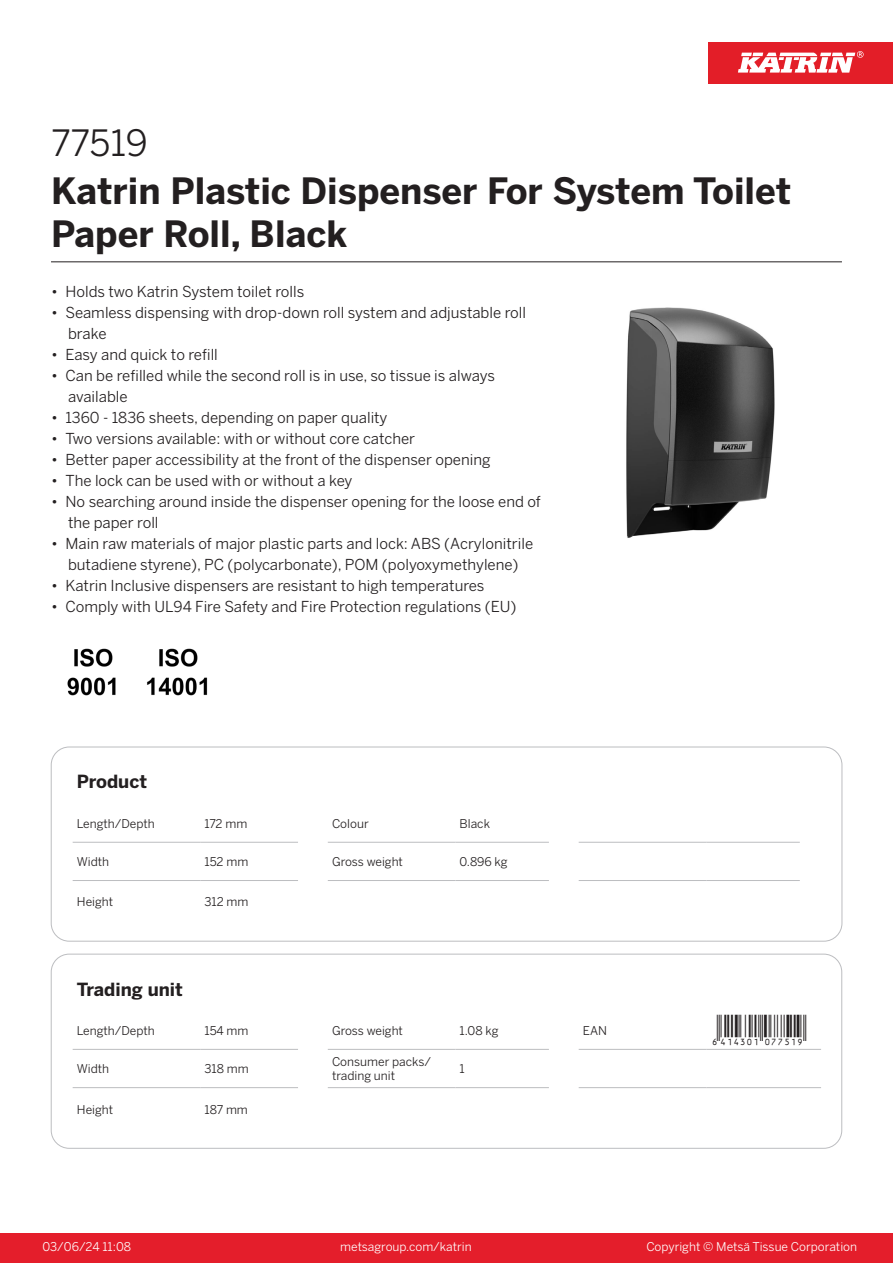
<style>
.page{position:relative;width:893px;height:1263px;background:#fff}
.page>*{position:absolute;margin:0;border:0;box-sizing:border-box;transform-origin:0 0}
.Product_Name{font:700 36px/43.2px "Benton Sans";color:#231f20}
.External_material_co{font:36px "Benton Sans";letter-spacing:-.005em;color:#231f20}
.T_EAN{font:30px "Viisas EAN Matala";color:#231f20}
.T_TableHeader{font:700 18px "Benton Sans";color:#231f20}
.MarketingBullets{font:15px/21px "Benton Sans";color:#231f20}
.T_TableBody{font:12px/14.4px "Benton Sans";color:#231f20}
.t1{font:12px "Benton Sans";color:#fff}
</style>
<div class="page">
<div style="left:0;top:1233px;width:893px;height:30px;background:#e41e2b"></div>
<div style="left:708px;top:43px;width:185px;height:41px;background:#e31e28"></div>
<svg style="left:738px;top:51px;width:126px;height:22px"></svg>
<hr style="left:73px;top:842px;width:127px;height:1px;background:#bcbdc0">
<hr style="left:200px;top:842px;width:98px;height:1px;background:#bcbdc0">
<hr style="left:328px;top:842px;width:127px;height:1px;background:#bcbdc0">
<hr style="left:455px;top:842px;width:94px;height:1px;background:#bcbdc0">
<hr style="left:579px;top:842px;width:127px;height:1px;background:#bcbdc0">
<hr style="left:706px;top:842px;width:94px;height:1px;background:#bcbdc0">
<hr style="left:73px;top:880px;width:127px;height:1px;background:#bcbdc0">
<hr style="left:200px;top:880px;width:98px;height:1px;background:#bcbdc0">
<hr style="left:328px;top:880px;width:127px;height:1px;background:#bcbdc0">
<hr style="left:455px;top:880px;width:94px;height:1px;background:#bcbdc0">
<hr style="left:579px;top:880px;width:127px;height:1px;background:#bcbdc0">
<hr style="left:706px;top:880px;width:94px;height:1px;background:#bcbdc0">
<div style="left:51px;top:747px;width:791px;height:194px;border:1px solid #bcbdc0;border-radius:18px"></div>
<hr style="left:73px;top:1049px;width:127px;height:1px;background:#bcbdc0">
<hr style="left:200px;top:1049px;width:98px;height:1px;background:#bcbdc0">
<hr style="left:328px;top:1049px;width:127px;height:1px;background:#bcbdc0">
<hr style="left:455px;top:1049px;width:94px;height:1px;background:#bcbdc0">
<hr style="left:579px;top:1049px;width:127px;height:1px;background:#bcbdc0">
<hr style="left:706px;top:1049px;width:115px;height:1px;background:#bcbdc0">
<hr style="left:73px;top:1087px;width:127px;height:1px;background:#bcbdc0">
<hr style="left:200px;top:1087px;width:98px;height:1px;background:#bcbdc0">
<hr style="left:328px;top:1087px;width:127px;height:1px;background:#bcbdc0">
<hr style="left:455px;top:1087px;width:94px;height:1px;background:#bcbdc0">
<hr style="left:579px;top:1087px;width:127px;height:1px;background:#bcbdc0">
<hr style="left:706px;top:1087px;width:115px;height:1px;background:#bcbdc0">
<div style="left:51px;top:954px;width:791px;height:194px;border:1px solid #bcbdc0;border-radius:18px"></div>
<img style="left:626px;top:307px;width:149px;height:231px">
<img style="left:67px;top:648px;width:49px;height:48px">
<img style="left:147px;top:648px;width:61px;height:48px">
<hr style="left:51px;top:261px;width:791px;height:1px;background:#231f20">
<p class="External_material_co" style="left:51px;top:121px;width:98px">77519</p>
<p class="Product_Name" style="left:51px;top:170px;width:742px">Katrin Plastic Dispenser For System Toilet<br>Paper Roll, Black</p>
<p class="MarketingBullets" style="left:51px;top:281px;width:255px">• Holds two Katrin System toilet rolls</p>
<p class="MarketingBullets" style="left:68px;top:302px;width:460px;text-indent:-17px">• Seamless dispensing with drop-down roll system and adjustable roll brake</p>
<p class="MarketingBullets" style="left:51px;top:344px;width:168px">• Easy and quick to refill</p>
<p class="MarketingBullets" style="left:68px;top:365px;width:428px;text-indent:-17px">• Can be refilled while the second roll is in use, so tissue is always available</p>
<p class="MarketingBullets" style="left:51px;top:407px;width:338px">• 1360 - 1836 sheets, depending on paper quality</p>
<p class="MarketingBullets" style="left:51px;top:428px;width:366px">• Two versions available: with or without core catcher</p>
<p class="MarketingBullets" style="left:51px;top:449px;width:441px">• Better paper accessibility at the front of the dispenser opening</p>
<p class="MarketingBullets" style="left:51px;top:470px;width:303px">• The lock can be used with or without a key</p>
<p class="MarketingBullets" style="left:68px;top:491px;width:474px;text-indent:-17px">• No searching around inside the dispenser opening for the loose end of the paper roll</p>
<p class="MarketingBullets" style="left:51px;top:533px;width:484px;text-align:center">• Main raw materials of major plastic parts and lock: ABS (Acrylonitrile butadiene styrene), PC (polycarbonate), POM (polyoxymethylene)</p>
<p class="MarketingBullets" style="left:51px;top:575px;width:435px">• Katrin Inclusive dispensers are resistant to high temperatures</p>
<p class="MarketingBullets" style="left:51px;top:596px;width:467px">• Comply with UL94 Fire Safety and Fire Protection regulations (EU)</p>
<p class="T_TableHeader" style="left:77px;top:770px;width:72px">Product</p>
<p class="T_TableBody" style="left:77px;top:816px;width:79px">Length/Depth</p>
<p class="T_TableBody" style="left:204px;top:816px;width:44px">172 mm</p>
<p class="T_TableBody" style="left:332px;top:816px;width:38px">Colour</p>
<p class="T_TableBody" style="left:460px;top:816px;width:32px">Black</p>
<p class="T_TableBody" style="left:77px;top:854px;width:34px">Width</p>
<p class="T_TableBody" style="left:204px;top:854px;width:45px">152 mm</p>
<p class="T_TableBody" style="left:332px;top:854px;width:72px">Gross weight</p>
<p class="T_TableBody" style="left:460px;top:854px;width:50px">0.896 kg</p>
<p class="T_TableBody" style="left:77px;top:895px;width:38px">Height</p>
<p class="T_TableBody" style="left:204px;top:895px;width:45px">312 mm</p>
<p class="T_TableHeader" style="left:77px;top:978px;width:108px">Trading unit</p>
<p class="T_TableBody" style="left:77px;top:1023px;width:79px">Length/Depth</p>
<p class="T_TableBody" style="left:204px;top:1023px;width:46px">154 mm</p>
<p class="T_TableBody" style="left:332px;top:1023px;width:72px">Gross weight</p>
<p class="T_TableBody" style="left:460px;top:1023px;width:40px">1.08 kg</p>
<p class="T_TableBody" style="left:583px;top:1023px;width:26px">EAN</p>
<p class="T_EAN" style="left:710px;top:1015px;width:97px">*6414301077519*</p>
<p class="T_TableBody" style="left:77px;top:1062px;width:34px">Width</p>
<p class="T_TableBody" style="left:204px;top:1062px;width:46px">318 mm</p>
<p class="T_TableBody" style="left:332px;top:1054px;width:100px">Consumer packs/ trading unit</p>
<p class="T_TableBody" style="left:460px;top:1062px;width:7px">1</p>
<p class="T_TableBody" style="left:77px;top:1102px;width:38px">Height</p>
<p class="T_TableBody" style="left:204px;top:1102px;width:45px">187 mm</p>
<p class="t1" style="left:43px;top:1239px;width:90px">03/06/24 11:08</p>
<p class="t1" style="left:340px;top:1239px;width:133px">metsagroup.com/katrin</p>
<p class="t1" style="left:646px;top:1239px;width:212px">Copyright © Metsä Tissue Corporation</p>
</div>
